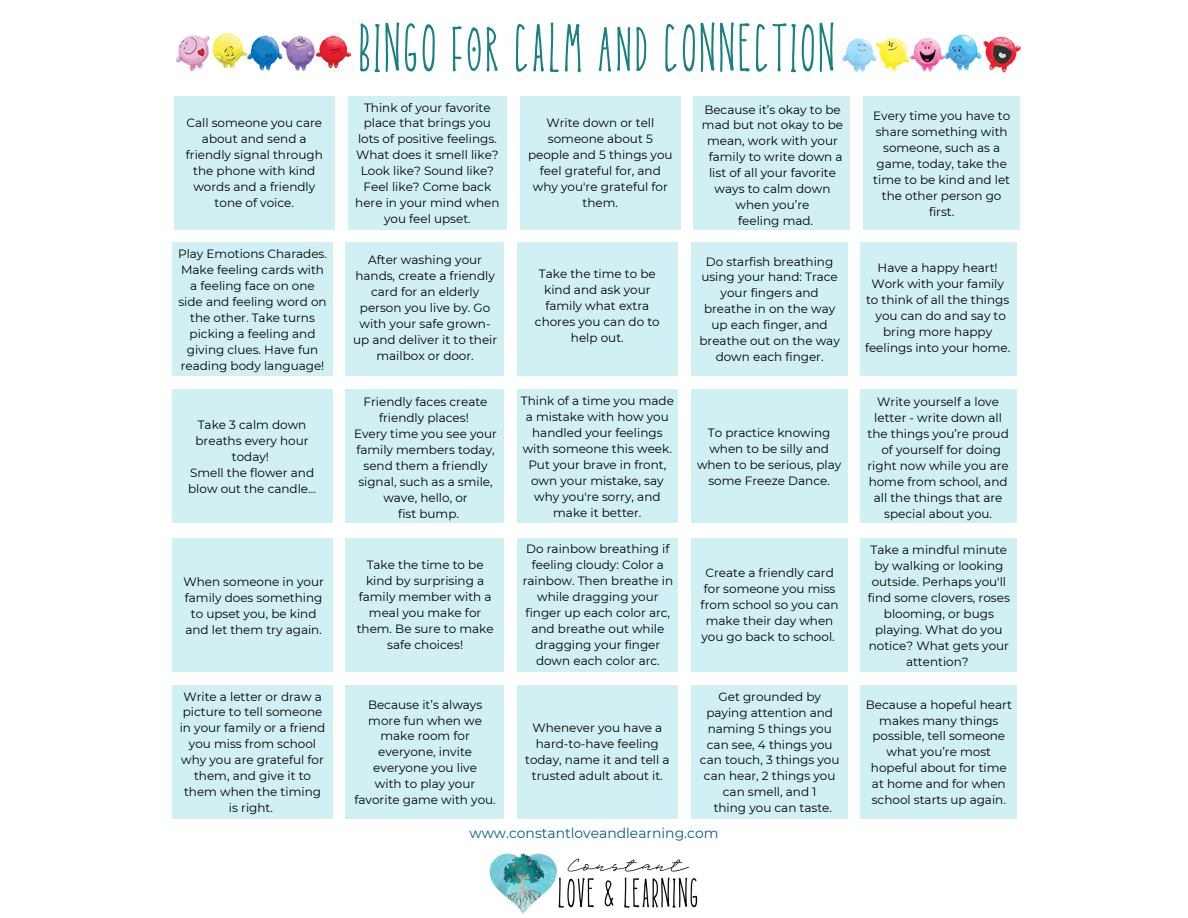
<style>
.page{position:relative;width:1188px;height:918px;background:#fff}
.page>*{position:absolute;margin:0;border:0;box-sizing:border-box;transform-origin:0 0}
.t1{font:74.1px "Petapon Yandi Designs";color:#198180}
.t2{font:13.95px "Montserrat";color:#0a626f}
.t3{font:12px/15.9px "Montserrat";color:#000;text-align:center}
</style>
<div class="page">
<div style="left:172px;top:685px;width:160px;height:134px;background:#d1f0f4"></div>
<div style="left:691px;top:685px;width:156px;height:134px;background:#d1f0f4"></div>
<div style="left:517px;top:685px;width:161px;height:134px;background:#d1f0f4"></div>
<div style="left:345px;top:685px;width:159px;height:134px;background:#d1f0f4"></div>
<div style="left:860px;top:685px;width:157px;height:134px;background:#d1f0f4"></div>
<div style="left:172px;top:538px;width:160px;height:134px;background:#d1f0f4"></div>
<div style="left:691px;top:538px;width:156px;height:134px;background:#d1f0f4"></div>
<div style="left:517px;top:538px;width:161px;height:134px;background:#d1f0f4"></div>
<div style="left:345px;top:538px;width:159px;height:134px;background:#d1f0f4"></div>
<div style="left:860px;top:538px;width:157px;height:134px;background:#d1f0f4"></div>
<div style="left:172px;top:390px;width:160px;height:133px;background:#d1f0f4"></div>
<div style="left:691px;top:390px;width:156px;height:133px;background:#d1f0f4"></div>
<div style="left:517px;top:390px;width:161px;height:133px;background:#d1f0f4"></div>
<div style="left:345px;top:390px;width:159px;height:133px;background:#d1f0f4"></div>
<div style="left:860px;top:390px;width:157px;height:133px;background:#d1f0f4"></div>
<div style="left:172px;top:242px;width:160px;height:134px;background:#d1f0f4"></div>
<div style="left:691px;top:242px;width:156px;height:134px;background:#d1f0f4"></div>
<div style="left:517px;top:242px;width:161px;height:134px;background:#d1f0f4"></div>
<div style="left:345px;top:242px;width:159px;height:134px;background:#d1f0f4"></div>
<div style="left:860px;top:242px;width:157px;height:134px;background:#d1f0f4"></div>
<div style="left:174px;top:96px;width:161px;height:133px;background:#d1f0f4"></div>
<div style="left:694px;top:96px;width:156px;height:133px;background:#d1f0f4"></div>
<div style="left:520px;top:96px;width:160px;height:133px;background:#d1f0f4"></div>
<div style="left:348px;top:96px;width:159px;height:133px;background:#d1f0f4"></div>
<div style="left:863px;top:96px;width:156px;height:133px;background:#d1f0f4"></div>
<img style="left:489px;top:853px;width:209px;height:61px">
<img style="left:283px;top:35px;width:33px;height:36px">
<img style="left:248px;top:35px;width:35px;height:35px">
<img style="left:212px;top:32px;width:36px;height:36px">
<img style="left:177px;top:35px;width:33px;height:36px">
<img style="left:316px;top:35px;width:36px;height:33px">
<img style="left:842px;top:38px;width:33px;height:34px">
<img style="left:875px;top:38px;width:70px;height:34px">
<img style="left:984px;top:38px;width:37px;height:35px">
<img style="left:945px;top:34px;width:37px;height:37px">
<h1 class="t1" style="left:357px;top:17px;width:480px">BINGO for CALM and CONNECTION</h1>
<p class="t3" style="left:355px;top:99px;width:146px">Think of your favorite place that brings you lots of positive feelings.<br>What does it smell like?<br>Look like? Sound like?<br>Feel like? Come back here in your mind when you feel upset.</p>
<p class="t3" style="left:186px;top:115px;width:138px">Call someone you care about and send a friendly signal through the phone with kind words and a friendly tone of voice.</p>
<p class="t3" style="left:528px;top:115px;width:146px">Write down or tell someone about 5 people and 5 things you feel grateful for, and why you're grateful for them.</p>
<p class="t3" style="left:702px;top:101px;width:143px">Because it’s okay to be mad but not okay to be mean, work with your family to write down a list of all your favorite ways to calm down when you’re<br>feeling mad.</p>
<p class="t3" style="left:873px;top:108px;width:139px">Every time you have to share something with someone, such as a game, today, take the time to be kind and let the other person go first.</p>
<p class="t3" style="left:178px;top:246px;width:150px">Play Emotions Charades.<br>Make feeling cards with a feeling face on one side and feeling word on the other. Take turns picking a feeling and giving clues. Have fun reading body language!</p>
<p class="t3" style="left:353px;top:252px;width:146px">After washing your hands, create a friendly card for an elderly person you live by. Go with your safe grown&shy;up and deliver it to their mailbox or door.</p>
<p class="t3" style="left:699px;top:253px;width:142px">Do starfish breathing using your hand: Trace your fingers and breathe in on the way up each finger, and breathe out on the way down each finger.</p>
<p class="t3" style="left:865px;top:260px;width:147px">Have a happy heart!<br>Work with your family to think of all the things you can do and say to bring more happy feelings into your home.</p>
<p class="t3" style="left:535px;top:266px;width:126px">Take the time to be kind and ask your family what extra chores you can do to help out.</p>
<p class="t3" style="left:521px;top:393px;width:155px">Think of a time you made a mistake with how you handled your feelings with someone this week.<br>Put your brave in front, own your mistake, say why you're sorry, and make it better.</p>
<p class="t3" style="left:354px;top:394px;width:144px">Friendly faces create friendly places!<br>Every time you see your family members today, send them a friendly signal, such as a smile, wave, hello, or<br>fist bump.</p>
<p class="t3" style="left:537px;top:394px;width:142px">Think of a time you made a mistake with how you handled your feelings with someone this week. Put y ur brave in fron and write or draw them a car to say sorry.</p>
<p class="t3" style="left:867px;top:394px;width:143px">Write yourself a love letter - write down all the things you’re proud of yourself for doing right now while you are home from school, and all the things that are special about you.</p>
<p class="t3" style="left:188px;top:417px;width:129px">Take 3 calm down breaths every hour today!<br>Smell the flower and blow out the candle…</p>
<p class="t3" style="left:697px;top:425px;width:146px">To practice knowing when to be silly and when to be serious, play some Freeze Dance.</p>
<p class="t3" style="left:183px;top:574px;width:142px">When someone in your family does something to upset you, be kind and let them try again.</p>
<p class="t3" style="left:180px;top:688px;width:147px">Write a letter or draw a picture to tell someone in your family or a friend you miss from school why you are grateful for them, and give it to them when the timing is right.</p>
<p class="t3" style="left:357px;top:557px;width:138px">Take the time to be kind by surprising a family member with a meal you make for them. Be sure to make safe choices!</p>
<p class="t3" style="left:355px;top:696px;width:143px">Because it’s always more fun when we make room for everyone, invite everyone you live<br>with to play your favorite game with you.</p>
<p class="t3" style="left:523px;top:541px;width:152px">Do rainbow breathing if feeling cloudy: Color a rainbow. Then breathe in while dragging your finger up each color arc, and breathe out while dragging your finger down each color arc.</p>
<p class="t3" style="left:525px;top:720px;width:146px">Whenever you have a hard-to-have feeling today, name it and tell a trusted adult about it.</p>
<p class="t3" style="left:701px;top:565px;width:140px">Create a friendly card for someone you miss from school so you can make their day when you go back to school.</p>
<p class="t3" style="left:868px;top:542px;width:143px">Take a mindful minute by walking or looking outside. Perhaps you'll find some clovers, roses blooming, or bugs playing. What do you notice? What gets your attention?</p>
<p class="t3" style="left:700px;top:688px;width:141px">Get grounded by paying attention and naming 5 things you can see, 4 things you can touch, 3 things you can hear, 2 things you can smell, and 1<br>thing you can taste.</p>
<p class="t3" style="left:866px;top:696px;width:148px">Because a hopeful heart makes many things possible, tell someone what you’re most hopeful about for time at home and for when school starts up again.</p>
<p class="t2" style="left:469px;top:824px;width:251px">www.constantloveandlearning.com</p>
</div>
